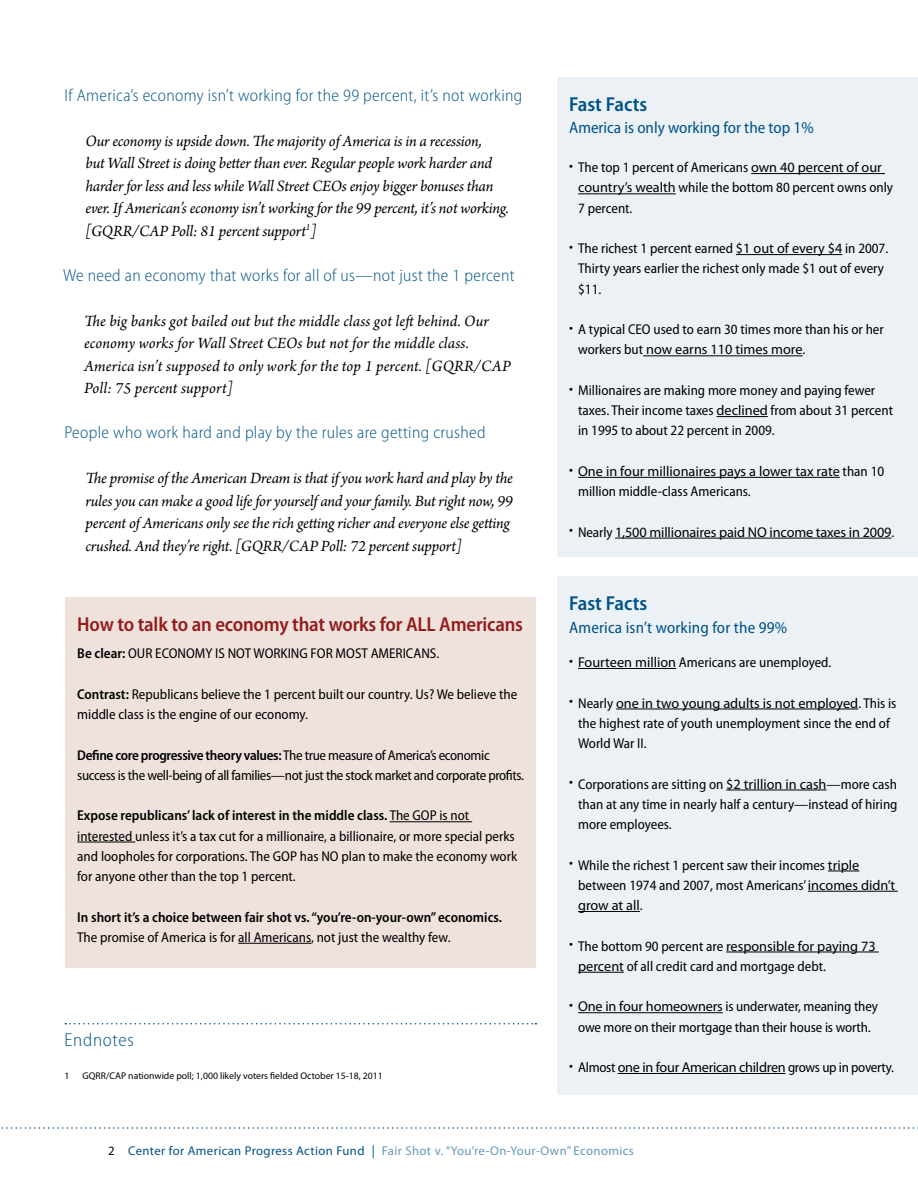
<style>
.page{position:relative;width:918px;height:1188px;background:#fff}
.page>*{position:absolute;margin:0;border:0;box-sizing:border-box;transform-origin:0 0}
.t1{font:600 semi-condensed 20.25px "Myriad Pro";letter-spacing:-.01em;color:#931d1d}
.t2{font:600 semi-condensed 20.25px "Myriad Pro";color:#005288}
.t3{font:300 semi-condensed 18.75px "Myriad Pro";letter-spacing:.04em;color:#005288}
.t4{font:300 semi-condensed 17.25px "Myriad Pro";letter-spacing:.02em;color:#005288}
.t5{font:italic 16.5px/22.5px "Arno Pro";letter-spacing:-.01em;color:#000}
.t6{font:semi-condensed 16.5px "Myriad Pro";color:#005288}
.t7{font:semi-condensed 14.25px/20.2px "Myriad Pro";color:#000}
.t8{font:14.25px/20.2px "Myriad Pro";letter-spacing:-.01em;color:#000}
.t9{font:semi-condensed 14.25px/20.2px "Myriad Pro";letter-spacing:-.025em;color:#000}
.t10{font:600 semi-condensed 14.25px "Myriad Pro";color:#000}
.t11{font:12.75px "Myriad Pro";letter-spacing:.03em;color:#6697b8}
.t12{font:9.75px "Myriad Pro";color:#000}
.s1{font-stretch:normal}
.s2{font-stretch:semi-condensed}
.s3{font-weight:600}
.s4{color:#000}
.s5{color:#005288}
</style>
<div class="page">
<svg style="left:1px;top:1127px;width:917px;height:2px"></svg>
<svg style="left:65px;top:1023px;width:471px;height:1px"></svg>
<div style="left:557px;top:134px;width:361px;height:422px;background:#ebf1f5"></div>
<hr style="left:751px;top:173px;width:134px;height:1px;background:#000">
<hr style="left:578px;top:193px;width:98px;height:1px;background:#000">
<hr style="left:736px;top:254px;width:106px;height:1px;background:#000">
<hr style="left:643px;top:355px;width:160px;height:1px;background:#000">
<hr style="left:716px;top:416px;width:52px;height:1px;background:#000">
<hr style="left:578px;top:477px;width:262px;height:1px;background:#000">
<hr style="left:615px;top:538px;width:276px;height:1px;background:#000">
<div style="left:557px;top:77px;width:361px;height:75px;background:#ebf1f5"></div>
<div style="left:557px;top:629px;width:361px;height:466px;background:#ebf1f5"></div>
<hr style="left:578px;top:668px;width:98px;height:1px;background:#000">
<hr style="left:616px;top:709px;width:242px;height:1px;background:#000">
<hr style="left:726px;top:790px;width:101px;height:1px;background:#000">
<hr style="left:828px;top:871px;width:31px;height:1px;background:#000">
<hr style="left:808px;top:891px;width:90px;height:1px;background:#000">
<hr style="left:578px;top:911px;width:62px;height:1px;background:#000">
<hr style="left:726px;top:952px;width:153px;height:1px;background:#000">
<hr style="left:578px;top:972px;width:46px;height:1px;background:#000">
<hr style="left:578px;top:1012px;width:145px;height:1px;background:#000">
<hr style="left:618px;top:1073px;width:168px;height:1px;background:#000">
<div style="left:557px;top:576px;width:361px;height:69px;background:#ebf1f5"></div>
<div style="left:65px;top:597px;width:471px;height:371px;background:#efe2dc"></div>
<hr style="left:390px;top:821px;width:82px;height:1px;background:#000">
<hr style="left:77px;top:842px;width:58px;height:1px;background:#000">
<hr style="left:238px;top:943px;width:73px;height:1px;background:#000">
<p class="t4" style="left:64px;top:85px;width:459px">If America’s economy isn’t working for the 99 percent, it’s not working</p>
<p class="t5" style="left:86px;top:130px;width:425px">Our economy is upside down. The majority of America is in a recession,<br>but Wall Street is doing better than ever. Regular people work harder and harder for less and less while Wall Street CEOs enjoy bigger bonuses than ever. If American’s economy isn’t working for the 99 percent, it’s not working. [GQRR/CAP Poll: 81 percent support<sup>1</sup>]</p>
<p class="t4" style="left:63px;top:265px;width:453px">We need an economy that works for all of us—not just the 1 percent</p>
<p class="t5" style="left:84px;top:310px;width:428px">The big banks got bailed out but the middle class got left behind. Our economy works for Wall Street CEOs but not for the middle class.<br>America isn’t supposed to only work for the top 1 percent. [GQRR/CAP Poll: 75 percent support]</p>
<p class="t4" style="left:64px;top:423px;width:423px">People who work hard and play by the rules are getting crushed</p>
<p class="t5" style="left:86px;top:468px;width:429px">The promise of the American Dream is that if you work hard and play by the rules you can make a good life for yourself and your family. But right now, 99 percent of Americans only see the rich getting richer and everyone else getting crushed. And they’re right. [GQRR/CAP Poll: 72 percent support]</p>
<h1 class="t2" style="left:569px;top:93px;width:80px">Fast Facts</h1>
<p class="t6" style="left:569px;top:119px;width:246px">America is only working for the top 1%</p>
<p class="t7" style="left:578px;top:158px;width:316px;text-indent:-9px">• The top 1 percent of Americans <span class="s1">own 40 percent of our country’s wealth</span> while the bottom 80 percent owns only<br>7 percent.</p>
<p class="t7" style="left:578px;top:239px;width:312px;text-indent:-9px">• The richest 1 percent earned <span class="s1">$1 out of every $4</span> in 2007.<br>Thirty years earlier the richest only made $1 out of every $11.</p>
<p class="t7" style="left:578px;top:320px;width:307px;text-indent:-9px">• A typical CEO used to earn 30 times more than his or her workers but <span class="s1">now earns 110 times more</span>.</p>
<p class="t7" style="left:578px;top:380px;width:316px;text-indent:-9px">• Millionaires are making more money and paying fewer taxes. Their income taxes <span class="s1">declined</span> from about 31 percent in 1995 to about 22 percent in 2009.</p>
<p class="t8" style="left:578px;top:461px;width:308px;text-indent:-9px"><sup>•</sup> One in four millionaires pays a lower tax rate <span class="s2">than 10 million middle-class Americans.</span></p>
<p class="t8" style="left:569px;top:522px;width:327px"><sup>•</sup> <span class="s2">Nearly</span> 1,500 millionaires paid NO income taxes in 2009<span class="s2">.</span></p>
<h1 class="t2" style="left:569px;top:592px;width:80px">Fast Facts</h1>
<h1 class="t1" style="left:77px;top:613px;width:447px">How to talk to an economy that works for ALL Americans</h1>
<p class="t6" style="left:569px;top:618px;width:220px">America isn’t working for the 99%</p>
<p class="t7" style="left:77px;top:644px;width:364px"><span class="s3">Be clear:</span> OUR ECONOMY IS NOT WORKING FOR MOST AMERICANS.</p>
<p class="t7" style="left:77px;top:684px;width:442px"><span class="s3">Contrast:</span> Republicans believe the 1 percent built our country. Us? We believe the middle class is the engine of our economy.</p>
<p class="t9" style="left:77px;top:745px;width:448px"><span class="s3">Define core progressive theory values:</span>The true measure of America’s economic success is the well-being of all families—not just the stock market and corporate profits.</p>
<p class="t7" style="left:77px;top:806px;width:442px"><span class="s3">Expose republicans’ lack of interest in the middle class.</span> The GOP is not interested unless it’s a tax cut for a millionaire, a billionaire, or more special perks and loopholes for corporations. The GOP has NO plan to make the economy work for anyone other than the top 1 percent.</p>
<p class="t10" style="left:77px;top:909px;width:426px">In short it’s a choice between fair shot vs. “you’re-on-your-own” economics.</p>
<p class="t7" style="left:77px;top:927px;width:375px">The promise of America is for all Americans, not just the wealthy few.</p>
<p class="t7" style="left:569px;top:652px;width:264px">• <span class="s1">Fourteen million</span> Americans are unemployed.</p>
<p class="t7" style="left:578px;top:693px;width:320px;text-indent:-9px">• Nearly <span class="s1">one in two young adults is not employed</span>. This is the highest rate of youth unemployment since the end of<br>World War II.</p>
<p class="t7" style="left:578px;top:774px;width:321px;text-align:justify;text-indent:-9px">• Corporations are sitting on <span class="s1">$2 trillion in cash</span>—more cash than at any time in nearly half a century—instead of hiring more employees.</p>
<p class="t7" style="left:578px;top:855px;width:319px;text-indent:-9px">• While the richest 1 percent saw their incomes <span class="s1">triple </span>between 1974 and 2007, most Americans’ <span class="s1">incomes didn’t grow at all</span>.</p>
<p class="t7" style="left:578px;top:936px;width:299px;text-indent:-9px">• The bottom 90 percent are <span class="s1">responsible for paying 73 percent</span> of all credit card and mortgage debt.</p>
<p class="t7" style="left:569px;top:997px;width:310px;text-align:center">• <span class="s1">One in four homeowners</span> is underwater, meaning they owe more on their mortgage than their house is worth.</p>
<p class="t8" style="left:569px;top:1057px;width:326px"><sup>•</sup> <span class="s2">Almost</span> one in four American children <span class="s2">grows up in poverty.</span></p>
<h2 class="t3" style="left:64px;top:1029px;width:71px">Endnotes</h2>
<p class="t12" style="left:64px;top:1070px;width:7px">1</p>
<p class="t12" style="left:83px;top:1070px;width:302px">GQRR/CAP nationwide poll; 1,000 likely voters fielded October 15-18, 2011</p>
<p class="t11" style="left:108px;top:1143px;width:528px"><span class="s4">2</span> <span class="s5">Center for American Progress Action Fund |</span> Fair Shot v. “You’re-On-Your-Own” Economics</p>
</div>
